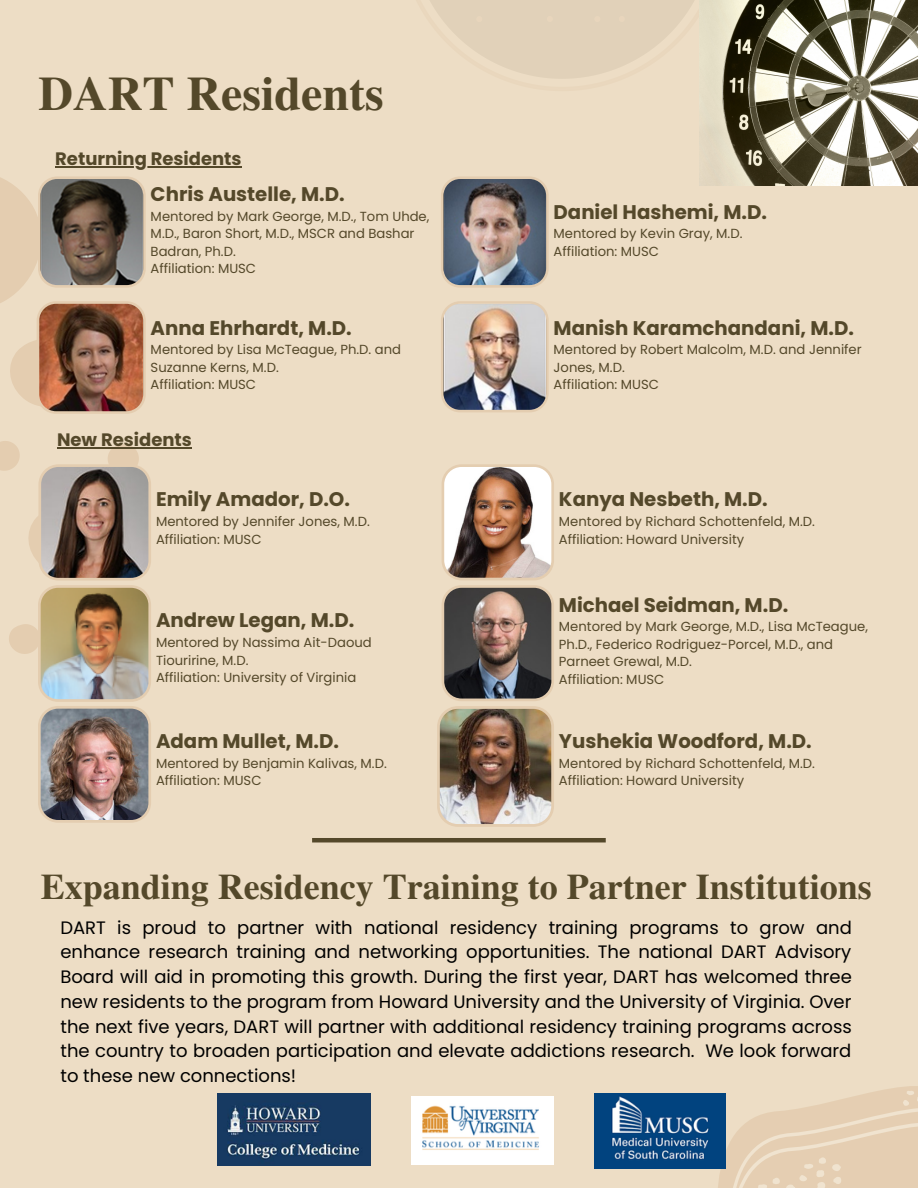
<style>
.page{position:relative;width:918px;height:1188px;background:#edddc5}
.page>*{position:absolute;margin:0;border:0;box-sizing:border-box;transform-origin:0 0}
.t1{font:700 48px "Te X Gyre Termes";color:#54482a}
.t2{font:700 36px "Te X Gyre Termes";color:#54482a}
.t3{font:700 19.8px "Poppins";color:#54482a}
.t4{font:18px/24.8px "Poppins";color:#000;text-align:justify}
.t5{font:700 18px "Poppins";color:#54482a}
.t6{font:13.2px/17.5px "Poppins";color:#54482a}
</style>
<div class="page">
<svg style="left:430px;top:0;width:264px;height:79px"></svg>
<svg style="left:0;top:167px;width:188px;height:487px"></svg>
<svg style="left:718px;top:1086px;width:200px;height:102px"></svg>
<svg style="left:38px;top:176px;width:108px;height:112px;background:#756c62"></svg>
<img style="left:37px;top:301px;width:109px;height:113px">
<img style="left:441px;top:176px;width:108px;height:112px">
<img style="left:441px;top:301px;width:108px;height:111px">
<img style="left:38px;top:464px;width:113px;height:359px">
<img style="left:437px;top:464px;width:117px;height:363px">
<hr style="left:312px;top:838px;width:294px;height:4px;background:#54482a">
<img style="left:412px;top:1096px;width:142px;height:69px">
<img style="left:218px;top:1093px;width:153px;height:72px">
<img style="left:595px;top:1093px;width:130px;height:76px">
<img style="left:699px;top:0;width:219px;height:185px">
<hr style="left:55px;top:166px;width:187px;height:1px;background:#54482a">
<hr style="left:57px;top:447px;width:135px;height:1px;background:#54482a">
<h1 class="t1" style="left:39px;top:57px;width:347px">DART Residents</h1>
<h3 class="t5" style="left:55px;top:146px;width:188px">Returning Residents</h3>
<h3 class="t3" style="left:151px;top:180px;width:196px">Chris Austelle, M.D.</h3>
<p class="t6" style="left:151px;top:207px;width:280px">Mentored by Mark George, M.D., Tom Uhde,<br>M.D., Baron Short, M.D., MSCR and Bashar<br>Badran, Ph.D.<br>Affiliation: MUSC</p>
<h3 class="t3" style="left:151px;top:314px;width:203px">Anna Ehrhardt, M.D.</h3>
<p class="t6" style="left:151px;top:341px;width:252px">Mentored by Lisa McTeague, Ph.D. and<br>Suzanne Kerns, M.D.<br>Affiliation: MUSC</p>
<h3 class="t5" style="left:57px;top:427px;width:136px">New Residents</h3>
<h3 class="t3" style="left:156px;top:486px;width:195px">Emily Amador, D.O.</h3>
<p class="t6" style="left:156px;top:513px;width:215px">Mentored by Jennifer Jones, M.D.<br>Affiliation: MUSC</p>
<h3 class="t3" style="left:156px;top:606px;width:200px">Andrew Legan, M.D.</h3>
<p class="t6" style="left:156px;top:634px;width:217px">Mentored by Nassima Ait-Daoud<br>Tiouririne, M.D.<br>Affiliation: University of Virginia</p>
<h3 class="t3" style="left:156px;top:727px;width:185px">Adam Mullet, M.D.</h3>
<p class="t6" style="left:156px;top:754px;width:232px">Mentored by Benjamin Kalivas, M.D.<br>Affiliation: MUSC</p>
<h3 class="t3" style="left:554px;top:198px;width:215px">Daniel Hashemi, M.D.</h3>
<p class="t6" style="left:554px;top:225px;width:190px">Mentored by Kevin Gray, M.D.<br>Affiliation: MUSC</p>
<h3 class="t3" style="left:554px;top:314px;width:302px">Manish Karamchandani, M.D.</h3>
<p class="t6" style="left:554px;top:341px;width:310px">Mentored by Robert Malcolm, M.D. and Jennifer<br>Jones, M.D.<br>Affiliation: MUSC</p>
<h3 class="t3" style="left:559px;top:486px;width:210px">Kanya Nesbeth, M.D.</h3>
<p class="t6" style="left:559px;top:513px;width:258px">Mentored by Richard Schottenfeld, M.D.<br>Affiliation: Howard University</p>
<h3 class="t3" style="left:559px;top:591px;width:231px">Michael Seidman, M.D.</h3>
<p class="t6" style="left:559px;top:618px;width:310px">Mentored by Mark George, M.D., Lisa McTeague, Ph.D., Federico Rodriguez-Porcel, M.D., and Parneet Grewal, M.D.<br>Affiliation: MUSC</p>
<h3 class="t3" style="left:559px;top:727px;width:254px">Yushekia Woodford, M.D.</h3>
<p class="t6" style="left:559px;top:755px;width:258px">Mentored by Richard Schottenfeld, M.D.<br>Affiliation: Howard University</p>
<h2 class="t2" style="left:41px;top:858px;width:833px">Expanding Residency Training to Partner Institutions</h2>
<p class="t4" style="left:60px;top:915px;width:793px">DART is proud to partner with national residency training programs to grow and enhance research training and networking opportunities. The national DART Advisory Board will aid in promoting this growth. During the first year, DART has welcomed three new residents to the program from Howard University and the University of Virginia. Over the next five years, DART will partner with additional residency training programs across the country to broaden participation and elevate addictions research. We look forward to these new connections!</p>
</div>
